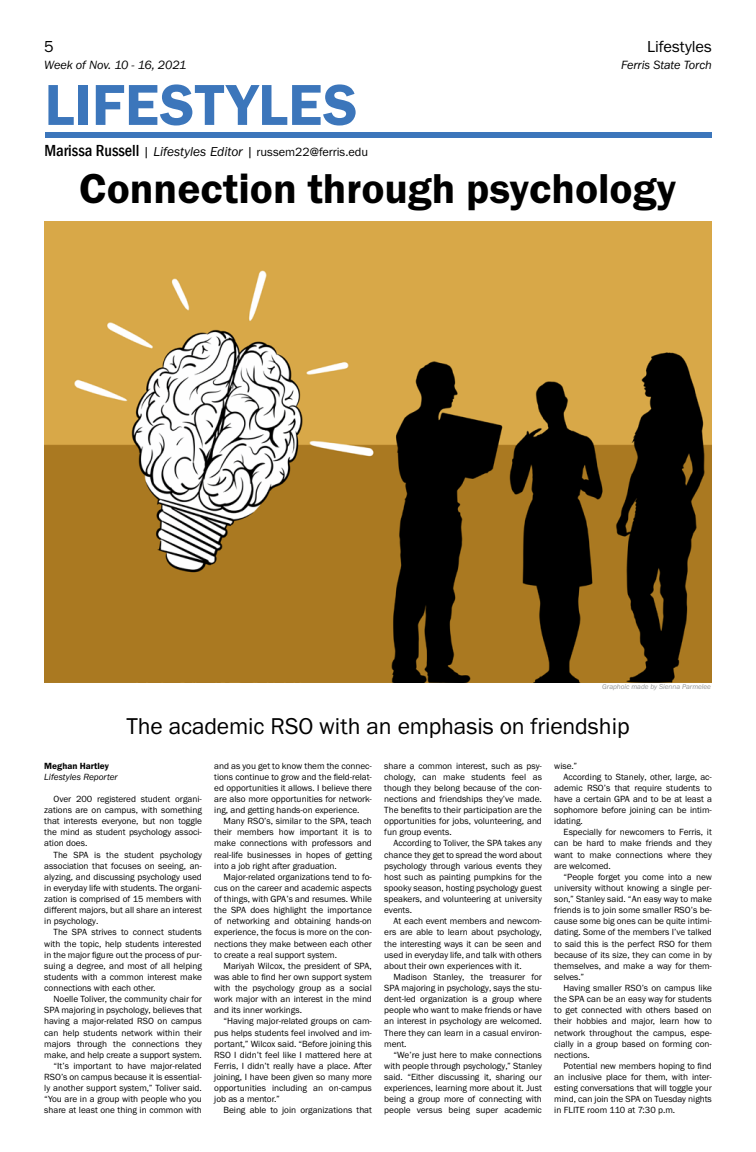
<style>
.page{position:relative;width:756px;height:1152px;background:#fff}
.page>*{position:absolute;margin:0;border:0;box-sizing:border-box;transform-origin:0 0}
.t1{font:600 59.8px "Franklin Gothic FS";color:#3c76bb}
.t2{font:600 43.3px "Franklin Gothic FS";color:#000}
.t3{font:23.7px "Franklin Gothic FS";letter-spacing:-.005em;color:#000}
.t4{font:16.5px "Franklin Gothic FS";color:#000}
.t5{font:12.4px "Franklin Gothic FS";color:#000}
.t6{font:italic 12.4px "Franklin Gothic FS";letter-spacing:-.01em;color:#000}
.t7{font:9.3px/11.1px "Franklin Gothic FS";letter-spacing:-.005em;color:#000;text-align:justify}
.t8{font:italic 9.3px "Franklin Gothic FS";letter-spacing:-.005em;color:#000}
.t9{font:600 9.3px "Franklin Gothic FS";color:#000}
.t10{font:italic 7.2px "Franklin Gothic FS";letter-spacing:-.005em;color:#939598}
.s1{font-family:"Franklin Gothic";font-weight:500;font-stretch:condensed;font-size:16.5px}
.s2{font-style:italic;font-size:13.4px}
</style>
<div class="page">
<div style="left:45px;top:133px;width:667px;height:5px;background:#3c76bb"></div>
<img style="left:44px;top:221px;width:667px;height:462px">
<h3 class="t4" style="left:44px;top:37px;width:11px">5</h3>
<h3 class="t6" style="left:44px;top:58px;width:144px">Week of Nov. 10 - 16, 2021</h3>
<h3 class="t4" style="left:647px;top:37px;width:66px">Lifestyles</h3>
<h3 class="t6" style="left:621px;top:58px;width:92px">Ferris State Torch</h3>
<h1 class="t1" style="left:44px;top:72px;width:315px">LIFESTYLES</h1>
<h3 class="t5" style="left:44px;top:145px;width:325px"><span class="s1">Marissa Russell</span> <span class="s2">| Lifestyles Editor |</span> russem22@ferris.edu</h3>
<h2 class="t2" style="left:79px;top:164px;width:598px">Connection through psychology</h2>
<p class="t10" style="left:602px;top:682px;width:110px">Graphoic made by Sienna Parmelee</p>
<h3 class="t3" style="left:126px;top:713px;width:505px">The academic RSO with an emphasis on friendship</h3>
<p class="t9" style="left:44px;top:760px;width:66px">Meghan Hartley</p>
<p class="t8" style="left:44px;top:771px;width:75px">Lifestyles Reporter</p>
<p class="t7" style="left:44px;top:793px;width:159px;text-indent:9px">Over 200 registered student organi&shy;zations are on campus, with something that interests everyone, but non toggle the mind as student psychology associ&shy;ation does.</p>
<p class="t7" style="left:44px;top:849px;width:159px;text-indent:9px">The SPA is the student psychology association that focuses on seeing, an&shy;alyzing, and discussing psychology used in everyday life with students. The organi&shy;zation is comprised of 15 members with different majors, but all share an interest in psychology.</p>
<p class="t7" style="left:44px;top:927px;width:159px;text-indent:9px">The SPA strives to connect students with the topic, help students interested in the major figure out the process of pur&shy;suing a degree, and most of all helping students with a common interest make connections with each other.</p>
<p class="t7" style="left:44px;top:994px;width:159px;text-align:right">Noelle Toliver, the community chair for SPA majoring in psychology, believes that having a major-related RSO on campus can help students network within their majors through the connections they make, and help create a support system. “It’s important to have major-related RSO’s on campus because it is essential&shy;ly another support system,” Toliver said. “You are in a group with people who you share at least one thing in common with</p>
<p class="t7" style="left:214px;top:760px;width:159px">and as you get to know them the connec&shy;tions continue to grow and the field-relat&shy;ed opportunities it allows. I believe there are also more opportunities for network&shy;ing, and getting hands-on experience.</p>
<p class="t7" style="left:214px;top:816px;width:159px;text-indent:9px">Many RSO’s, similar to the SPA, teach their members how important it is to make connections with professors and real-life businesses in hopes of getting into a job right after graduation.</p>
<p class="t7" style="left:214px;top:871px;width:159px;text-indent:9px">Major-related organizations tend to fo&shy;cus on the career and academic aspects of things, with GPA’s and resumes. While the SPA does highlight the importance of networking and obtaining hands-on experience, the focus is more on the con&shy;nections they make between each other to create a real support system.</p>
<p class="t7" style="left:214px;top:960px;width:159px;text-indent:9px">Mariyah Wilcox, the president of SPA, was able to find her own support system with the psychology group as a social work major with an interest in the mind and its inner workings.</p>
<p class="t7" style="left:214px;top:1016px;width:159px;text-indent:9px">“Having major-related groups on cam&shy;pus helps students feel involved and im&shy;portant,” Wilcox said. “Before joining this RSO I didn’t feel like I mattered here at Ferris, I didn’t really have a place. After joining, I have been given so many more opportunities including an on-campus job as a mentor.”</p>
<p class="t7" style="left:224px;top:1105px;width:150px">Being able to join organizations that</p>
<p class="t7" style="left:384px;top:760px;width:159px">share a common interest, such as psy&shy;chology, can make students feel as though they belong because of the con&shy;nections and friendships they’ve made.<br>The benefits to their participation are the opportunities for jobs, volunteering, and fun group events.</p>
<p class="t7" style="left:384px;top:838px;width:159px;text-indent:9px">According to Toliver, the SPA takes any chance they get to spread the word about psychology through various events they host such as painting pumpkins for the spooky season, hosting psychology guest speakers, and volunteering at university events.</p>
<p class="t7" style="left:384px;top:916px;width:159px;text-indent:9px">At each event members and newcom&shy;ers are able to learn about psychology, the interesting ways it can be seen and used in everyday life, and talk with others about their own experiences with it.</p>
<p class="t7" style="left:384px;top:971px;width:159px;text-indent:9px">Madison Stanley, the treasurer for SPA majoring in psychology, says the stu&shy;dent-led organization is a group where people who want to make friends or have an interest in psychology are welcomed.<br>There they can learn in a casual environ&shy;ment.</p>
<p class="t7" style="left:384px;top:1049px;width:159px;text-indent:9px">“We’re just here to make connections with people through psychology,” Stanley said. “Either discussing it, sharing our experiences, learning more about it. Just being a group more of connecting with people versus being super academic</p>
<p class="t7" style="left:554px;top:760px;width:24px">wise.”</p>
<p class="t7" style="left:564px;top:771px;width:150px">According to Stanely, other, large, ac-</p>
<p class="t7" style="left:554px;top:782px;width:159px">ademic RSO’s that require students to</p>
<p class="t7" style="left:554px;top:793px;width:159px">have a certain GPA and to be at least a</p>
<p class="t7" style="left:554px;top:805px;width:159px">sophomore before joining can be intim-</p>
<p class="t7" style="left:554px;top:816px;width:30px">idating.</p>
<p class="t7" style="left:564px;top:827px;width:150px">Especially for newcomers to Ferris, it</p>
<p class="t7" style="left:554px;top:838px;width:159px">can be hard to make friends and they</p>
<p class="t7" style="left:554px;top:849px;width:159px">want to make connections where they</p>
<p class="t7" style="left:554px;top:860px;width:58px">are welcomed.</p>
<p class="t7" style="left:564px;top:871px;width:150px">“People forget you come into a new</p>
<p class="t7" style="left:554px;top:882px;width:159px">university without knowing a single per-</p>
<p class="t7" style="left:554px;top:894px;width:159px">son,” Stanley said. “An easy way to make</p>
<p class="t7" style="left:554px;top:905px;width:159px">friends is to join some smaller RSO’s be-</p>
<p class="t7" style="left:554px;top:916px;width:159px">cause some big ones can be quite intimi-</p>
<p class="t7" style="left:554px;top:927px;width:159px">dating. Some of the members I’ve talked</p>
<p class="t7" style="left:554px;top:938px;width:159px">to said this is the perfect RSO for them</p>
<p class="t7" style="left:554px;top:949px;width:159px">because of its size, they can come in by</p>
<p class="t7" style="left:554px;top:960px;width:159px">themselves, and make a way for them-</p>
<p class="t7" style="left:554px;top:971px;width:32px">selves.”</p>
<p class="t7" style="left:564px;top:983px;width:150px">Having smaller RSO’s on campus like</p>
<p class="t7" style="left:554px;top:994px;width:159px">the SPA can be an easy way for students</p>
<p class="t7" style="left:554px;top:1005px;width:159px">to get connected with others based on</p>
<p class="t7" style="left:554px;top:1016px;width:159px">their hobbies and major, learn how to</p>
<p class="t7" style="left:554px;top:1027px;width:159px">network throughout the campus, espe-</p>
<p class="t7" style="left:554px;top:1038px;width:159px">cially in a group based on forming con-</p>
<p class="t7" style="left:554px;top:1049px;width:37px">nections.</p>
<p class="t7" style="left:564px;top:1060px;width:150px">Potential new members hoping to find</p>
<p class="t7" style="left:554px;top:1072px;width:159px">an inclusive place for them, with inter-</p>
<p class="t7" style="left:554px;top:1083px;width:159px">esting conversations that will toggle your</p>
<p class="t7" style="left:554px;top:1094px;width:159px">mind, can join the SPA on Tuesday nights</p>
<p class="t7" style="left:554px;top:1105px;width:122px">in FLITE room 110 at 7:30 p.m.</p>
</div>
